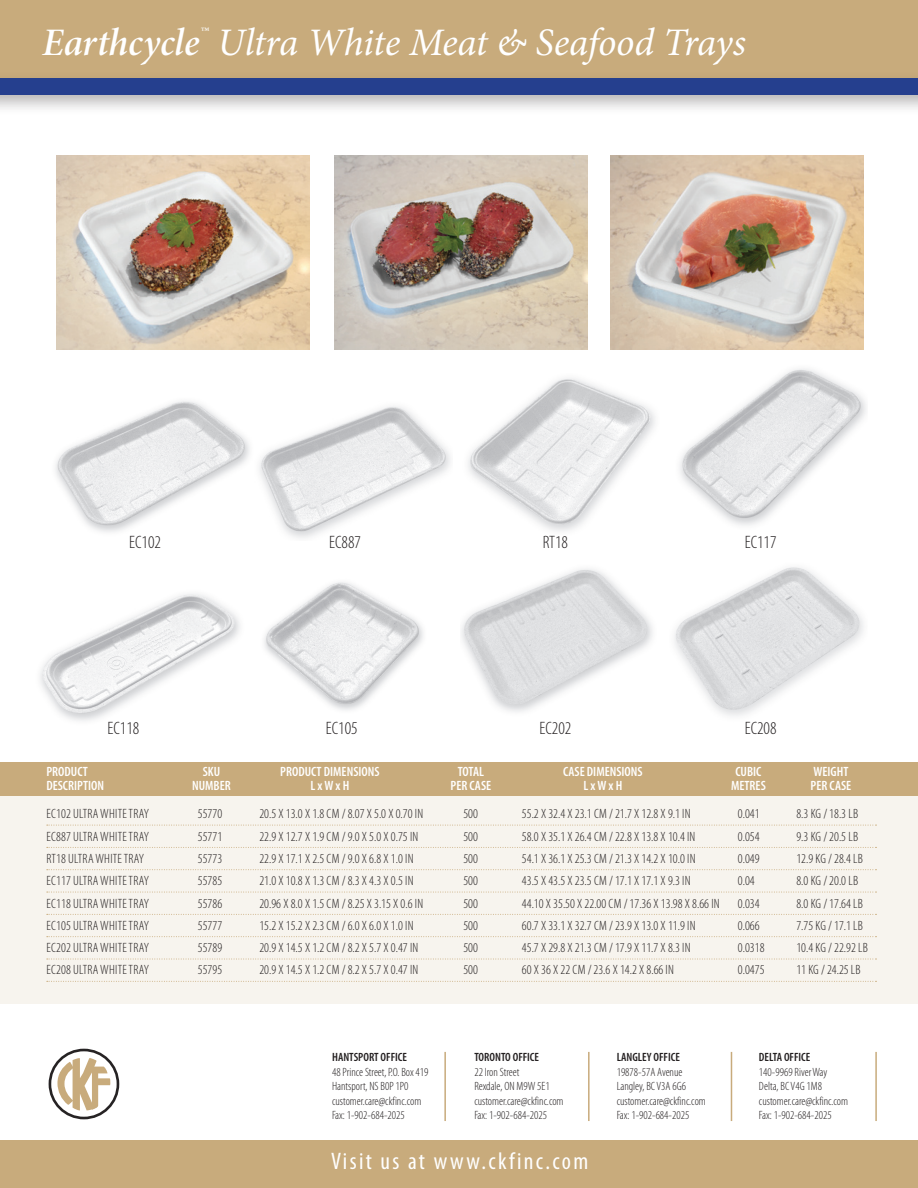
<style>
.page{position:relative;width:918px;height:1188px;background:#fff}
.page>*{position:absolute;margin:0;border:0;box-sizing:border-box;transform-origin:0 0}
.t1{font:italic 39px "Minion Pro";letter-spacing:-.01em;color:#fff}
.t2{font:condensed 24px "Myriad Pro";letter-spacing:.1em;color:#fff}
.t3{font:300 condensed 18px "Myriad Pro";color:#231f20}
.t4{font:300 condensed 13.5px "Myriad Pro";color:#231f20}
.t5{font:300 condensed 13.5px "Myriad Pro";letter-spacing:.02em;color:#231f20}
.t6{font:600 condensed 13.5px "Myriad Pro";color:#fff}
.t7{font:300 condensed 12px "Myriad Pro";color:#231f20}
.t8{font:600 condensed 12px "Myriad Pro";color:#231f20}
.s1{font-family:"Minion Pro Semibold It Subh";font-style:normal}
</style>
<div class="page">
<div style="left:0;top:0;width:918px;height:92px;background:#c8ab7c"></div>
<div style="left:0;top:70px;width:918px;height:47px;background:#231f20;opacity:.2"></div>
<div style="left:0;top:78px;width:918px;height:16px;background:#253f8e"></div>
<div style="left:0;top:762px;width:918px;height:242px;background:#f7f4ee"></div>
<div style="left:0;top:762px;width:918px;height:34px;background:#c8ab7c"></div>
<svg style="left:47px;top:825px;width:830px;height:1px"></svg>
<svg style="left:47px;top:847px;width:830px;height:1px"></svg>
<svg style="left:47px;top:869px;width:830px;height:1px"></svg>
<svg style="left:47px;top:892px;width:830px;height:1px"></svg>
<svg style="left:47px;top:914px;width:830px;height:1px"></svg>
<svg style="left:47px;top:936px;width:830px;height:1px"></svg>
<svg style="left:47px;top:959px;width:830px;height:1px"></svg>
<svg style="left:47px;top:981px;width:830px;height:1px"></svg>
<svg style="left:49px;top:1049px;width:70px;height:70px"></svg>
<hr style="left:444px;top:1052px;width:2px;height:69px;background:#c8ab7c">
<hr style="left:875px;top:1052px;width:2px;height:69px;background:#c8ab7c">
<hr style="left:588px;top:1052px;width:2px;height:69px;background:#c8ab7c">
<hr style="left:731px;top:1052px;width:1px;height:69px;background:#c8ab7c">
<div style="left:0;top:1140px;width:918px;height:48px;background:#c8ab7c"></div>
<img style="left:56px;top:156px;width:253px;height:193px">
<img style="left:334px;top:156px;width:253px;height:193px">
<img style="left:611px;top:156px;width:253px;height:193px">
<img style="left:55px;top:401px;width:195px;height:131px">
<img style="left:468px;top:378px;width:187px;height:150px">
<img style="left:461px;top:528px;width:192px;height:184px">
<img style="left:259px;top:406px;width:191px;height:132px">
<img style="left:680px;top:368px;width:186px;height:158px">
<img style="left:674px;top:567px;width:190px;height:149px">
<img style="left:40px;top:594px;width:200px;height:127px">
<img style="left:264px;top:582px;width:159px;height:128px">
<p class="t1" style="left:42px;top:16px;width:705px"><span class="s1">Earthcycle</span><sup>™</sup> Ultra White Meat &amp; Seafood Trays</p>
<p class="t3" style="left:129px;top:532px;width:33px">EC102</p>
<p class="t3" style="left:329px;top:532px;width:33px">EC887</p>
<p class="t3" style="left:543px;top:532px;width:27px">RT18</p>
<p class="t3" style="left:745px;top:532px;width:33px">EC117</p>
<p class="t3" style="left:108px;top:718px;width:33px">EC118</p>
<p class="t3" style="left:326px;top:718px;width:33px">EC105</p>
<p class="t3" style="left:540px;top:718px;width:33px">EC202</p>
<p class="t3" style="left:745px;top:718px;width:33px">EC208</p>
<p class="t6" style="left:46px;top:765px;width:43px">PRODUCT</p>
<p class="t6" style="left:203px;top:765px;width:19px">SKU</p>
<p class="t6" style="left:280px;top:765px;width:101px">PRODUCT DIMENSIONS</p>
<p class="t6" style="left:458px;top:765px;width:28px">TOTAL</p>
<p class="t6" style="left:563px;top:765px;width:81px">CASE DIMENSIONS</p>
<p class="t6" style="left:735px;top:765px;width:28px">CUBIC</p>
<p class="t6" style="left:813px;top:765px;width:37px">WEIGHT</p>
<p class="t6" style="left:46px;top:778px;width:59px">DESCRIPTION</p>
<p class="t6" style="left:192px;top:778px;width:40px">NUMBER</p>
<p class="t6" style="left:311px;top:778px;width:40px">L x W x H</p>
<p class="t6" style="left:451px;top:778px;width:42px">PER CASE</p>
<p class="t6" style="left:584px;top:778px;width:40px">L x W x H</p>
<p class="t6" style="left:731px;top:778px;width:36px">METRES</p>
<p class="t6" style="left:811px;top:778px;width:42px">PER CASE</p>
<p class="t5" style="left:47px;top:807px;width:104px">EC102 ULTRA WHITE TRAY</p>
<p class="t4" style="left:198px;top:807px;width:26px">55770</p>
<p class="t4" style="left:259px;top:807px;width:165px">20.5 X 13.0 X 1.8 CM / 8.07 X 5.0 X 0.70 IN</p>
<p class="t4" style="left:463px;top:807px;width:16px">500</p>
<p class="t4" style="left:522px;top:807px;width:170px">55.2 X 32.4 X 23.1 CM / 21.7 X 12.8 X 9.1 IN</p>
<p class="t4" style="left:738px;top:807px;width:23px">0.041</p>
<p class="t4" style="left:796px;top:807px;width:63px">8.3 KG / 18.3 LB</p>
<p class="t5" style="left:47px;top:829px;width:104px">EC887 ULTRA WHITE TRAY</p>
<p class="t4" style="left:198px;top:829px;width:26px">55771</p>
<p class="t4" style="left:259px;top:829px;width:160px">22.9 X 12.7 X 1.9 CM / 9.0 X 5.0 X 0.75 IN</p>
<p class="t4" style="left:463px;top:829px;width:16px">500</p>
<p class="t4" style="left:522px;top:829px;width:175px">58.0 X 35.1 X 26.4 CM / 22.8 X 13.8 X 10.4 IN</p>
<p class="t4" style="left:738px;top:829px;width:23px">0.054</p>
<p class="t4" style="left:796px;top:829px;width:63px">9.3 KG / 20.5 LB</p>
<p class="t5" style="left:47px;top:851px;width:99px">RT18 ULTRA WHITE TRAY</p>
<p class="t4" style="left:198px;top:851px;width:26px">55773</p>
<p class="t4" style="left:259px;top:851px;width:156px">22.9 X 17.1 X 2.5 CM / 9.0 X 6.8 X 1.0 IN</p>
<p class="t4" style="left:463px;top:851px;width:16px">500</p>
<p class="t4" style="left:522px;top:851px;width:175px">54.1 X 36.1 X 25.3 CM / 21.3 X 14.2 X 10.0 IN</p>
<p class="t4" style="left:738px;top:851px;width:23px">0.049</p>
<p class="t4" style="left:796px;top:851px;width:68px">12.9 KG / 28.4 LB</p>
<p class="t5" style="left:47px;top:874px;width:104px">EC117 ULTRA WHITE TRAY</p>
<p class="t4" style="left:198px;top:874px;width:26px">55785</p>
<p class="t4" style="left:259px;top:874px;width:156px">21.0 X 10.8 X 1.3 CM / 8.3 X 4.3 X 0.5 IN</p>
<p class="t4" style="left:463px;top:874px;width:16px">500</p>
<p class="t4" style="left:522px;top:874px;width:170px">43.5 X 43.5 X 23.5 CM / 17.1 X 17.1 X 9.3 IN</p>
<p class="t4" style="left:738px;top:874px;width:18px">0.04</p>
<p class="t4" style="left:796px;top:874px;width:63px">8.0 KG / 20.0 LB</p>
<p class="t5" style="left:47px;top:896px;width:104px">EC118 ULTRA WHITE TRAY</p>
<p class="t4" style="left:198px;top:896px;width:26px">55786</p>
<p class="t4" style="left:259px;top:896px;width:165px">20.96 X 8.0 X 1.5 CM / 8.25 X 3.15 X 0.6 IN</p>
<p class="t4" style="left:463px;top:896px;width:16px">500</p>
<p class="t4" style="left:522px;top:896px;width:199px">44.10 X 35.50 X 22.00 CM / 17.36 X 13.98 X 8.66 IN</p>
<p class="t4" style="left:738px;top:896px;width:23px">0.034</p>
<p class="t4" style="left:796px;top:896px;width:68px">8.0 KG / 17.64 LB</p>
<p class="t5" style="left:47px;top:918px;width:104px">EC105 ULTRA WHITE TRAY</p>
<p class="t4" style="left:198px;top:918px;width:26px">55777</p>
<p class="t4" style="left:259px;top:918px;width:156px">15.2 X 15.2 X 2.3 CM / 6.0 X 6.0 X 1.0 IN</p>
<p class="t4" style="left:463px;top:918px;width:16px">500</p>
<p class="t4" style="left:522px;top:918px;width:175px">60.7 X 33.1 X 32.7 CM / 23.9 X 13.0 X 11.9 IN</p>
<p class="t4" style="left:738px;top:918px;width:23px">0.066</p>
<p class="t4" style="left:796px;top:918px;width:68px">7.75 KG / 17.1 LB</p>
<p class="t5" style="left:47px;top:941px;width:104px">EC202 ULTRA WHITE TRAY</p>
<p class="t4" style="left:198px;top:941px;width:26px">55789</p>
<p class="t4" style="left:259px;top:941px;width:160px">20.9 X 14.5 X 1.2 CM / 8.2 X 5.7 X 0.47 IN</p>
<p class="t4" style="left:463px;top:941px;width:16px">500</p>
<p class="t4" style="left:522px;top:941px;width:170px">45.7 X 29.8 X 21.3 CM / 17.9 X 11.7 X 8.3 IN</p>
<p class="t4" style="left:738px;top:941px;width:28px">0.0318</p>
<p class="t4" style="left:796px;top:941px;width:73px">10.4 KG / 22.92 LB</p>
<p class="t5" style="left:47px;top:963px;width:104px">EC208 ULTRA WHITE TRAY</p>
<p class="t4" style="left:198px;top:963px;width:26px">55795</p>
<p class="t4" style="left:259px;top:963px;width:160px">20.9 X 14.5 X 1.2 CM / 8.2 X 5.7 X 0.47 IN</p>
<p class="t4" style="left:463px;top:963px;width:16px">500</p>
<p class="t4" style="left:522px;top:963px;width:154px">60 X 36 X 22 CM / 23.6 X 14.2 X 8.66 IN</p>
<p class="t4" style="left:738px;top:963px;width:28px">0.0475</p>
<p class="t4" style="left:796px;top:963px;width:66px">11 KG / 24.25 LB</p>
<p class="t8" style="left:332px;top:1051px;width:76px">HANTSPORT OFFICE</p>
<p class="t7" style="left:332px;top:1066px;width:98px">48 Prince Street, P.O. Box 419</p>
<p class="t7" style="left:332px;top:1080px;width:78px">Hantsport, NS B0P 1P0</p>
<p class="t7" style="left:332px;top:1094px;width:91px">customer.care@ckfinc.com</p>
<p class="t7" style="left:332px;top:1109px;width:74px">Fax: 1-902-684-2025</p>
<p class="t8" style="left:474px;top:1051px;width:66px">TORONTO OFFICE</p>
<p class="t7" style="left:474px;top:1066px;width:46px">22 Iron Street</p>
<p class="t7" style="left:474px;top:1080px;width:77px">Rexdale, ON M9W 5E1</p>
<p class="t7" style="left:474px;top:1094px;width:91px">customer.care@ckfinc.com</p>
<p class="t7" style="left:474px;top:1109px;width:74px">Fax: 1-902-684-2025</p>
<p class="t2" style="left:331px;top:1148px;width:259px">Visit us at www.ckfinc.com</p>
<p class="t8" style="left:617px;top:1051px;width:65px">LANGLEY OFFICE</p>
<p class="t7" style="left:617px;top:1066px;width:67px">19878-57A Avenue</p>
<p class="t7" style="left:617px;top:1080px;width:71px">Langley, BC V3A 6G6</p>
<p class="t7" style="left:617px;top:1094px;width:91px">customer.care@ckfinc.com</p>
<p class="t7" style="left:617px;top:1109px;width:74px">Fax: 1-902-684-2025</p>
<p class="t8" style="left:759px;top:1051px;width:53px">DELTA OFFICE</p>
<p class="t7" style="left:759px;top:1066px;width:70px">140-9969 River Way</p>
<p class="t7" style="left:759px;top:1080px;width:65px">Delta, BC V4G 1M8</p>
<p class="t7" style="left:759px;top:1094px;width:91px">customer.care@ckfinc.com</p>
<p class="t7" style="left:759px;top:1109px;width:74px">Fax: 1-902-684-2025</p>
</div>
